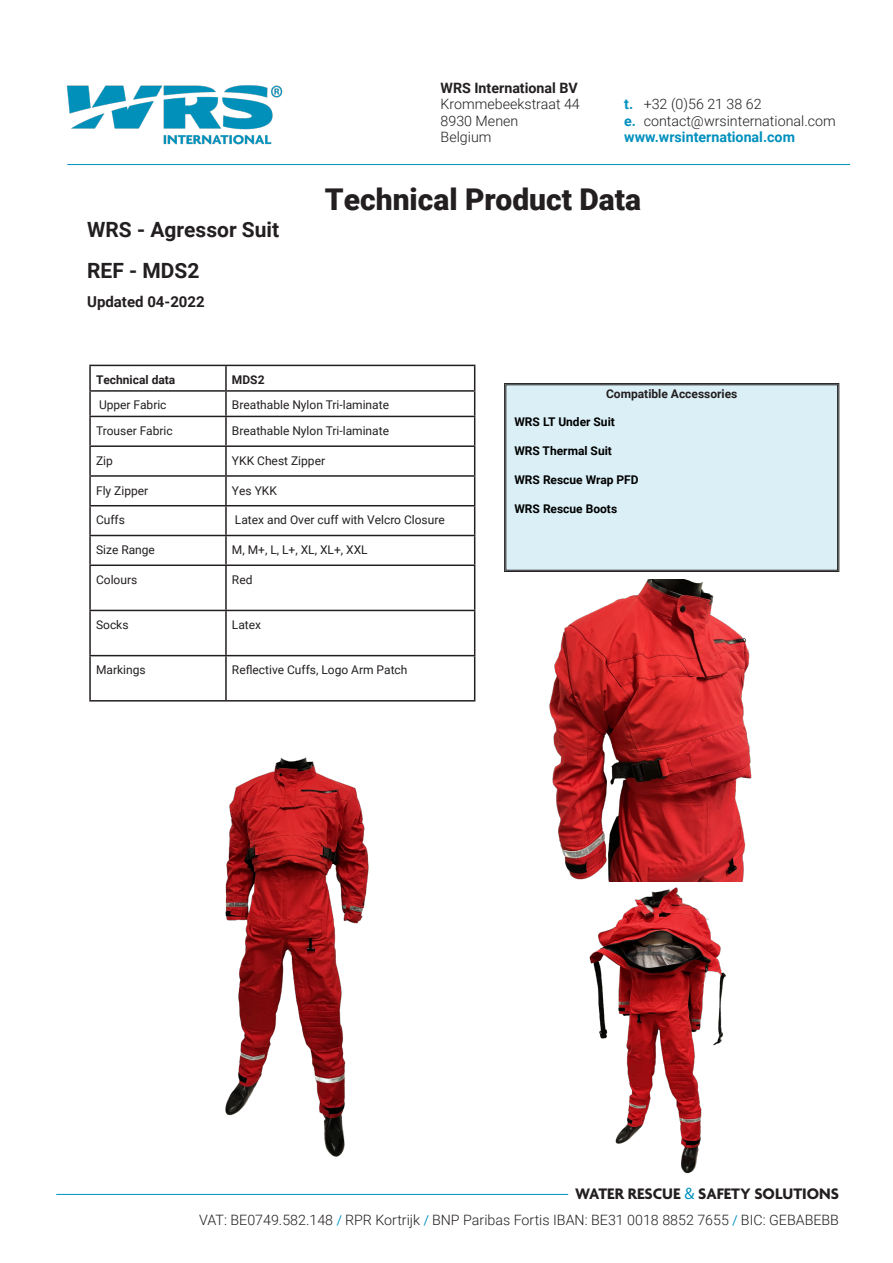
<style>
.page{position:relative;width:893px;height:1263px;background:#fff}
.page>*{position:absolute;margin:0;border:0;box-sizing:border-box;transform-origin:0 0}
.t1{font:900 30px "Roboto";color:#231f20}
.t2{font:700 21px "Roboto";color:#231f20}
.t3{font:700 16.5px "Agenda";color:#231f20}
.t4{font:700 15px "Roboto";color:#231f20}
.t5{font:300 14.25px/16.5px "Roboto";color:#231f20}
.t6{font:700 14.25px "Roboto";color:#231f20}
.t7{font:12px "Roboto";color:#231f20}
.t8{font:700 12px "Roboto";color:#000}
.t9{font:700 12px "Roboto";color:#231f20}
.s1{font-weight:700;color:#0090be}
.s2{font-family:"Myriad Pro";font-weight:400;color:#0090be}
</style>
<div class="page">
<hr style="left:68px;top:164px;width:782px;height:1px;background:#0090be">
<img style="left:66px;top:85px;width:241px;height:81px">
<hr style="left:57px;top:1194px;width:511px;height:1px;background:#0090be">
<hr style="left:89px;top:365px;width:137px;height:1px;background:#231f20">
<hr style="left:89px;top:366px;width:2px;height:24px;background:#231f20">
<hr style="left:226px;top:365px;width:249px;height:1px;background:#231f20">
<hr style="left:225px;top:366px;width:2px;height:24px;background:#231f20">
<hr style="left:89px;top:390px;width:137px;height:2px;background:#231f20">
<hr style="left:89px;top:392px;width:2px;height:24px;background:#231f20">
<hr style="left:226px;top:390px;width:249px;height:2px;background:#231f20">
<hr style="left:225px;top:392px;width:2px;height:24px;background:#231f20">
<hr style="left:89px;top:416px;width:137px;height:1px;background:#231f20">
<hr style="left:89px;top:417px;width:2px;height:28px;background:#231f20">
<hr style="left:226px;top:416px;width:249px;height:1px;background:#231f20">
<hr style="left:225px;top:417px;width:2px;height:28px;background:#231f20">
<hr style="left:89px;top:445px;width:137px;height:2px;background:#231f20">
<hr style="left:89px;top:447px;width:2px;height:28px;background:#231f20">
<hr style="left:226px;top:445px;width:249px;height:2px;background:#231f20">
<hr style="left:225px;top:447px;width:2px;height:28px;background:#231f20">
<hr style="left:89px;top:475px;width:137px;height:2px;background:#231f20">
<hr style="left:89px;top:477px;width:2px;height:28px;background:#231f20">
<hr style="left:226px;top:475px;width:249px;height:2px;background:#231f20">
<hr style="left:225px;top:477px;width:2px;height:28px;background:#231f20">
<hr style="left:89px;top:505px;width:137px;height:1px;background:#231f20">
<hr style="left:89px;top:506px;width:2px;height:29px;background:#231f20">
<hr style="left:226px;top:505px;width:249px;height:1px;background:#231f20">
<hr style="left:225px;top:506px;width:2px;height:29px;background:#231f20">
<hr style="left:89px;top:535px;width:137px;height:1px;background:#231f20">
<hr style="left:89px;top:536px;width:2px;height:28px;background:#231f20">
<hr style="left:226px;top:535px;width:249px;height:1px;background:#231f20">
<hr style="left:225px;top:536px;width:2px;height:28px;background:#231f20">
<svg style="left:474px;top:366px;width:1px;height:198px"></svg>
<hr style="left:89px;top:564px;width:137px;height:2px;background:#231f20">
<hr style="left:89px;top:566px;width:2px;height:44px;background:#231f20">
<hr style="left:226px;top:564px;width:249px;height:2px;background:#231f20">
<hr style="left:225px;top:566px;width:2px;height:44px;background:#231f20">
<hr style="left:474px;top:566px;width:1px;height:44px;background:#231f20">
<hr style="left:89px;top:610px;width:137px;height:1px;background:#231f20">
<hr style="left:89px;top:611px;width:2px;height:44px;background:#231f20">
<hr style="left:226px;top:610px;width:249px;height:1px;background:#231f20">
<hr style="left:225px;top:611px;width:2px;height:44px;background:#231f20">
<hr style="left:474px;top:611px;width:1px;height:44px;background:#231f20">
<hr style="left:89px;top:655px;width:137px;height:1px;background:#231f20">
<hr style="left:89px;top:656px;width:2px;height:44px;background:#231f20">
<hr style="left:226px;top:655px;width:249px;height:1px;background:#231f20">
<hr style="left:225px;top:656px;width:2px;height:44px;background:#231f20">
<hr style="left:474px;top:656px;width:1px;height:44px;background:#231f20">
<hr style="left:89px;top:700px;width:137px;height:1px;background:#231f20">
<hr style="left:226px;top:700px;width:249px;height:1px;background:#231f20">
<div style="left:504px;top:383px;width:335px;height:189px;background:#daeff6"></div>
<img style="left:225px;top:757px;width:144px;height:400px">
<img style="left:549px;top:579px;width:203px;height:302px">
<img style="left:589px;top:887px;width:137px;height:287px">
<p class="t6" style="left:441px;top:78px;width:139px">WRS International BV</p>
<p class="t5" style="left:441px;top:96px;width:141px">Krommebeekstraat 44<br>8930 Menen<br>Belgium</p>
<p class="t5" style="left:624px;top:96px;width:213px"><span class="s1">t.</span> +32 (0)56 21 38 62<br><span class="s1">e.</span> contact@wrsinternational.com <span class="s1">www.wrsinternational.com</span></p>
<p class="t2" style="left:87px;top:215px;width:194px">WRS - Agressor Suit</p>
<p class="t2" style="left:87px;top:256px;width:114px">REF - MDS2</p>
<p class="t4" style="left:87px;top:291px;width:119px">Updated 04-2022</p>
<p class="t1" style="left:325px;top:178px;width:318px">Technical Product Data</p>
<p class="t9" style="left:96px;top:371px;width:81px">Technical data</p>
<p class="t9" style="left:232px;top:371px;width:34px">MDS2</p>
<p class="t7" style="left:99px;top:397px;width:69px">Upper Fabric</p>
<p class="t7" style="left:232px;top:397px;width:159px">Breathable Nylon Tri-laminate</p>
<p class="t7" style="left:96px;top:422px;width:78px">Trouser Fabric</p>
<p class="t7" style="left:232px;top:422px;width:159px">Breathable Nylon Tri-laminate</p>
<p class="t7" style="left:96px;top:452px;width:18px">Zip</p>
<p class="t7" style="left:232px;top:452px;width:95px">YKK Chest Zipper</p>
<p class="t7" style="left:96px;top:482px;width:54px">Fly Zipper</p>
<p class="t7" style="left:232px;top:482px;width:46px">Yes YKK</p>
<p class="t7" style="left:96px;top:512px;width:30px">Cuffs</p>
<p class="t7" style="left:235px;top:512px;width:211px">Latex and Over cuff with Velcro Closure</p>
<p class="t7" style="left:96px;top:541px;width:60px">Size Range</p>
<p class="t7" style="left:232px;top:541px;width:137px">M, M+, L, L+, XL, XL+, XXL</p>
<p class="t7" style="left:96px;top:571px;width:43px">Colours</p>
<p class="t7" style="left:232px;top:571px;width:22px">Red</p>
<p class="t7" style="left:96px;top:616px;width:34px">Socks</p>
<p class="t7" style="left:232px;top:616px;width:31px">Latex</p>
<p class="t7" style="left:96px;top:661px;width:51px">Markings</p>
<p class="t7" style="left:232px;top:661px;width:177px">Reflective Cuffs, Logo Arm Patch</p>
<p class="t9" style="left:606px;top:385px;width:133px">Compatible Accessories</p>
<p class="t8" style="left:514px;top:414px;width:102px">WRS LT Under Suit</p>
<p class="t8" style="left:514px;top:442px;width:99px">WRS Thermal Suit</p>
<p class="t8" style="left:514px;top:471px;width:126px">WRS Rescue Wrap PFD</p>
<p class="t8" style="left:514px;top:500px;width:104px">WRS Rescue Boots</p>
<h3 class="t3" style="left:575px;top:1185px;width:265px">WATER RESCUE <span class="s2">&amp;</span> SAFETY SOLUTIONS</h3>
<p class="t5" style="left:199px;top:1211px;width:641px">VAT: BE0749.582.148 <span class="s2">/</span> RPR Kortrijk <span class="s2">/</span> BNP Paribas Fortis IBAN: BE31 0018 8852 7655 <span class="s2">/</span> BIC: GEBABEBB</p>
</div>
